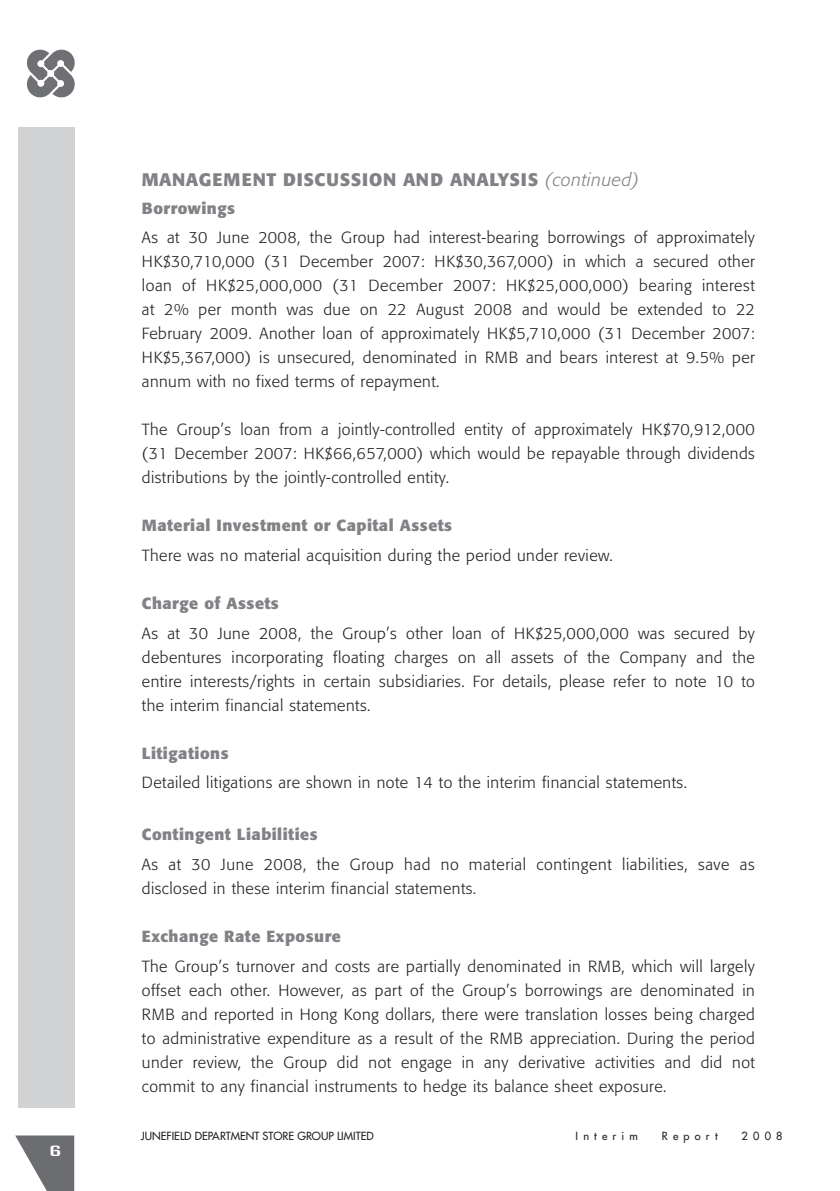
<style>
.page{position:relative;width:840px;height:1191px;background:#fff}
.page>*{position:absolute;margin:0;border:0;box-sizing:border-box;transform-origin:0 0}
.t1{font:700 18px "Formata";letter-spacing:.05em;color:#808285}
.t2{font:300 16px/24px "Formata";letter-spacing:.03em;color:#231f20;text-align:justify}
.t3{font:700 16px "Formata";letter-spacing:.03em;color:#808285}
.t4{font:600 14.8px "Briem Akademi Std";color:#fff;scale:1.5 1}
.t5{font:500 11px "Futura Std";color:#231f20}
.t6{font:500 11px "Futura Std";letter-spacing:.47em;color:#231f20}
.s1{font-weight:300;font-style:italic}
</style>
<div class="page">
<img style="left:27px;top:50px;width:48px;height:47px">
<div style="left:18px;top:127px;width:56px;height:980px;background:#d1d2d4"></div>
<svg style="left:15px;top:1135px;width:59px;height:55px"></svg>
<p class="t4" style="left:49px;top:1141px;width:10px">6</p>
<p class="t1" style="left:142px;top:168px;width:498px">MANAGEMENT DISCUSSION AND ANALYSIS <span class="s1">(continued)</span></p>
<p class="t3" style="left:142px;top:198px;width:95px">Borrowings</p>
<p class="t2" style="left:142px;top:227px;width:614px">As at 30 June 2008, the Group had interest-bearing borrowings of approximately HK$30,710,000 (31 December 2007: HK$30,367,000) in which a secured other loan of HK$25,000,000 (31 December 2007: HK$25,000,000) bearing interest at 2% per month was due on 22 August 2008 and would be extended to 22<br>February 2009. Another loan of approximately HK$5,710,000 (31 December 2007:<br>HK$5,367,000) is unsecured, denominated in RMB and bears interest at 9.5% per annum with no fixed terms of repayment.</p>
<p class="t2" style="left:142px;top:419px;width:614px">The Group’s loan from a jointly-controlled entity of approximately HK$70,912,000 (31 December 2007: HK$66,657,000) which would be repayable through dividends distributions by the jointly-controlled entity.</p>
<p class="t3" style="left:142px;top:516px;width:312px">Material Investment or Capital Assets</p>
<p class="t2" style="left:142px;top:545px;width:472px">There was no material acquisition during the period under review.</p>
<p class="t3" style="left:142px;top:594px;width:138px">Charge of Assets</p>
<p class="t2" style="left:142px;top:623px;width:614px">As at 30 June 2008, the Group’s other loan of HK$25,000,000 was secured by debentures incorporating floating charges on all assets of the Company and the entire interests/rights in certain subsidiaries. For details, please refer to note 10 to the interim financial statements.</p>
<p class="t3" style="left:142px;top:743px;width:88px">Litigations</p>
<p class="t2" style="left:142px;top:772px;width:546px">Detailed litigations are shown in note 14 to the interim financial statements.</p>
<p class="t3" style="left:142px;top:825px;width:177px">Contingent Liabilities</p>
<p class="t2" style="left:142px;top:854px;width:614px">As at 30 June 2008, the Group had no material contingent liabilities, save as disclosed in these interim financial statements.</p>
<p class="t3" style="left:142px;top:927px;width:200px">Exchange Rate Exposure</p>
<p class="t2" style="left:142px;top:956px;width:614px">The Group’s turnover and costs are partially denominated in RMB, which will largely offset each other. However, as part of the Group’s borrowings are denominated in RMB and reported in Hong Kong dollars, there were translation losses being charged to administrative expenditure as a result of the RMB appreciation. During the period under review, the Group did not engage in any derivative activities and did not commit to any financial instruments to hedge its balance sheet exposure.</p>
<p class="t5" style="left:141px;top:1129px;width:234px">JUNEFIELD DEPARTMENT STORE GROUP LIMITED</p>
<p class="t6" style="left:575px;top:1129px;width:64px">Interim</p>
<p class="t5" style="left:661px;top:1129px;width:57px">Report</p>
<p class="t5" style="left:741px;top:1129px;width:42px">2008</p>
</div>
